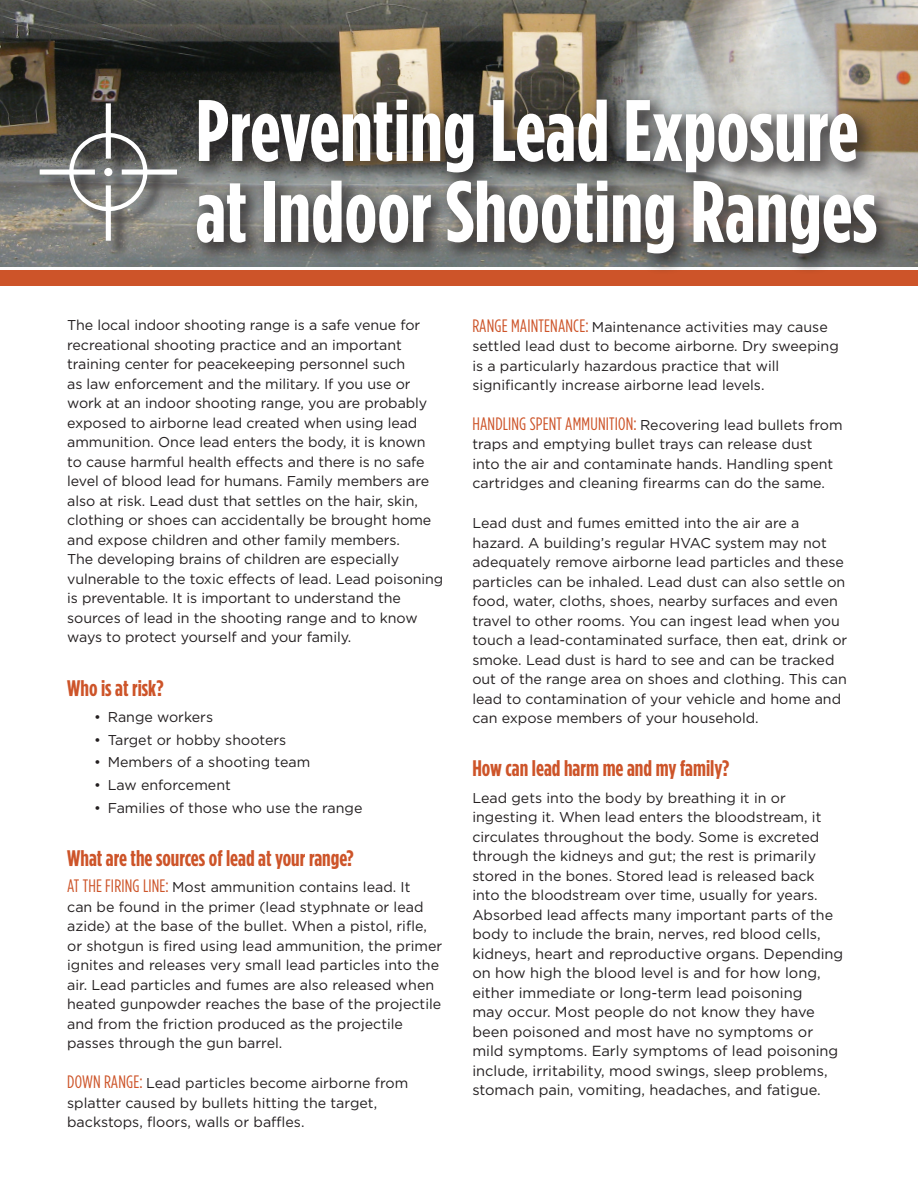
<style>
.page{position:relative;width:918px;height:1188px;background:#fff}
.page>*{position:absolute;margin:0;border:0;box-sizing:border-box;transform-origin:0 0}
.t1{font:700 87px/81px "Gotham Condensed";color:#fff}
.t2{font:700 22.5px "Gotham Condensed";color:#cd5429}
.t3{font:14.7px/19.5px "Gotham";color:#231f20}
.t4{font:14.25px/19.5px "Gotham";color:#231f20}
.s1{font-family:"Gotham Condensed";font-size:18px;color:#cd5429}
.s2{font-size:14.7px}
</style>
<div class="page">
<img style="left:0;top:0;width:918px;height:267px">
<div style="left:0;top:271px;width:918px;height:15px;background:#cd5429"></div>
<div style="left:42px;top:106px;width:153px;height:153px;background:#231f20;opacity:.75"></div>
<svg style="left:40px;top:103px;width:137px;height:138px;background:#72726e"></svg>
<div style="left:104px;top:168px;width:8px;height:8px;background:#fff;border-radius:50%"></div>
<div style="left:189px;top:92px;width:708px;height:183px;background:#231f20;opacity:.75"></div>
<h1 class="t1" style="left:196px;top:88px;width:683px">Preventing Lead Exposure at Indoor Shooting Ranges</h1>
<p class="t4" style="left:67px;top:315px;width:378px">The local indoor shooting range is a safe venue for recreational shooting practice and an important training center for peacekeeping personnel such<br>as law enforcement and the military. If you use or work at an indoor shooting range, you are probably exposed to airborne lead created when using lead ammunition. Once lead enters the body, it is known to cause harmful health effects and there is no safe level of blood lead for humans. Family members are also at risk. Lead dust that settles on the hair, skin, clothing or shoes can accidentally be brought home and expose children and other family members.<br>The developing brains of children are especially vulnerable to the toxic effects of lead. Lead poisoning is preventable. It is important to understand the sources of lead in the shooting range and to know ways to protect yourself and your family.</p>
<h2 class="t2" style="left:67px;top:675px;width:98px">Who is at risk?</h2>
<p class="t4" style="left:94px;top:707px;width:120px">• Range workers</p>
<p class="t4" style="left:94px;top:730px;width:194px">• Target or hobby shooters</p>
<p class="t4" style="left:94px;top:752px;width:218px">• Members of a shooting team</p>
<p class="t4" style="left:94px;top:775px;width:138px">• Law enforcement</p>
<p class="t4" style="left:94px;top:798px;width:270px">• Families of those who use the range</p>
<h2 class="t2" style="left:67px;top:846px;width:288px">What are the sources of lead at your range?</h2>
<p class="t4" style="left:67px;top:877px;width:377px"><span class="s1">AT THE FIRING LINE:</span> Most ammunition contains lead. It<br>can be found in the primer (lead styphnate or lead azide) at the base of the bullet. When a pistol, rifle, or shotgun is fired using lead ammunition, the primer ignites and releases very small lead particles into the air. Lead particles and fumes are also released when heated gunpowder reaches the base of the projectile and from the friction produced as the projectile passes through the gun barrel.</p>
<p class="t4" style="left:67px;top:1073px;width:343px"><span class="s1">DOWN RANGE:</span> Lead particles become airborne from splatter caused by bullets hitting the target, backstops, floors, walls or baffles.</p>
<p class="t4" style="left:472px;top:317px;width:368px"><span class="s1">RANGE MAINTENANCE:</span> Maintenance activities may cause settled lead dust to become airborne. Dry sweeping is a particularly hazardous practice that will significantly increase airborne lead levels.</p>
<p class="t4" style="left:472px;top:415px;width:372px"><span class="s1">HANDLING SPENT AMMUNITION:</span> Recovering lead bullets from traps and emptying bullet trays can release dust into the air and contaminate hands. Handling spent cartridges and cleaning firearms can do the same.</p>
<p class="t4" style="left:472px;top:513px;width:377px">Lead dust and fumes emitted into the air are a hazard. A building’s regular HVAC system may not adequately remove airborne lead particles and these particles can be inhaled. Lead dust can also settle on food, water, cloths, shoes, nearby surfaces and even travel to other rooms. You can ingest lead when you touch a lead-contaminated surface, then eat, drink or smoke. Lead dust is hard to see and can be tracked out of the range area on shoes and clothing. This can lead to contamination of your vehicle and home and can expose members of your household.</p>
<h2 class="t2" style="left:472px;top:756px;width:258px">How can lead harm me and my family?</h2>
<p class="t4" style="left:472px;top:788px;width:362px">Lead gets into the body by breathing it in or ingesting it. When lead enters the bloodstream, it circulates throughout the body. Some is excreted through the kidneys and gut; the rest is primarily stored in the bones. Stored lead is released back into the bloodstream over time, usually for years.<br>Absorbed lead affects many important parts of the body to include the brain, nerves, red blood <span class="s2">cells,</span></p>
<p class="t3" style="left:472px;top:943px;width:373px">kidneys, heart and reproductive organs. Depending on how high the blood level is and for how long, either immediate or long-term lead poisoning<br>may occur. Most people do not know they have been poisoned and most have no symptoms or mild symptoms. Early symptoms of lead poisoning include, irritability, mood swings, sleep problems, stomach pain, vomiting, headaches, and fatigue.</p>
</div>
